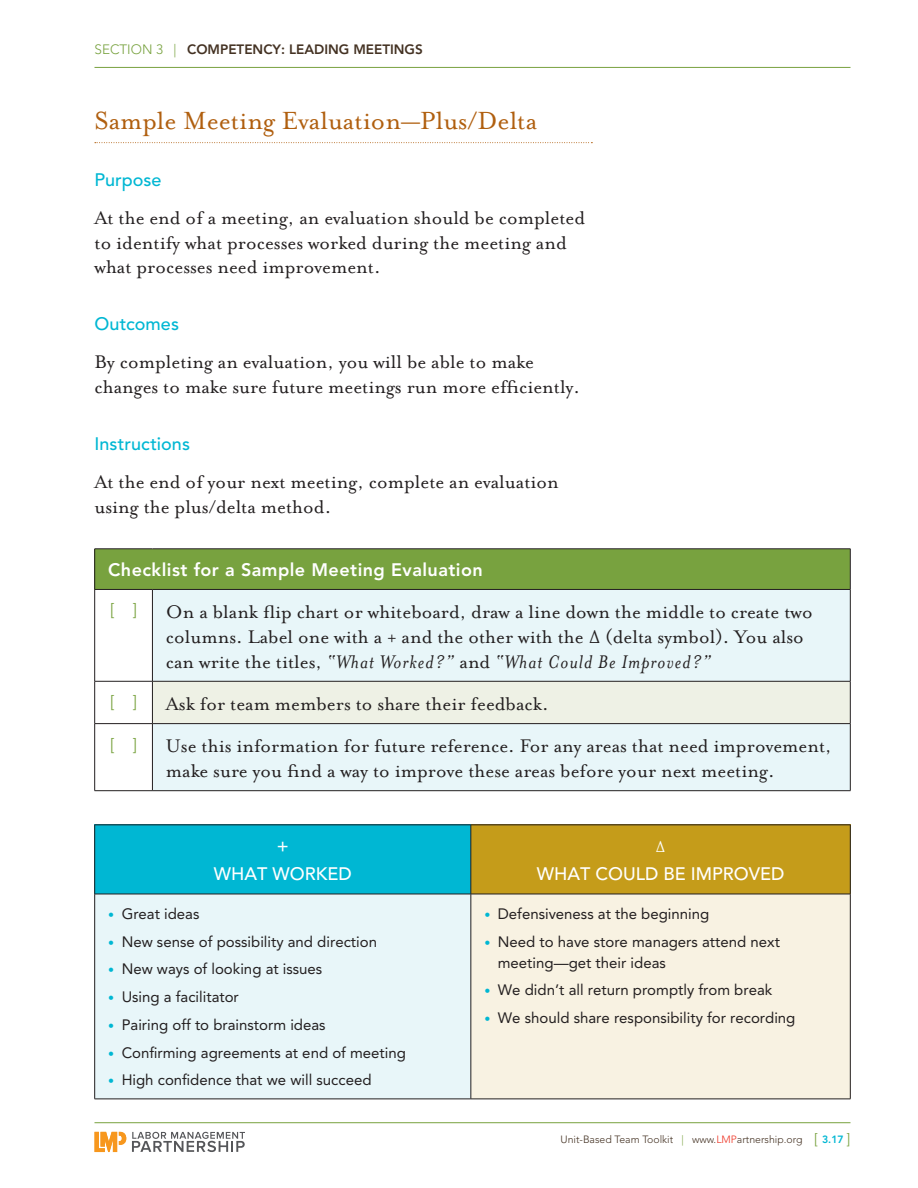
<style>
.page{position:relative;width:918px;height:1188px;background:#fff}
.page>*{position:absolute;margin:0;border:0;box-sizing:border-box;transform-origin:0 0}
.t1{font:28.5px "Mrs Eaves Roman";color:#b05f0f}
.t2{font:21px/24.8px "Mrs Eaves Roman";color:#231f20}
.t3{font:italic 21px "Mrs Eaves";letter-spacing:.05em;color:#231f20}
.t4{font:800 18px "Avenir";letter-spacing:.025em;color:#fff}
.t5{font:500 18px/28.3px "Avenir";color:#fff;text-align:center}
.t6{font:500 18px "Avenir";color:#00b7d3}
.t7{font:18px "Mrs Eaves Roman";color:#fff}
.t8{font:300 16.5px "Helvetica Neue LT Std";color:#78a23f}
.t9{font:15px/21px "Avenir";color:#231f20}
.t10{font:800 13.5px "Avenir";color:#443223}
.t11{font:300 10.5px "Avenir LT Std";color:#443223}
.s1{font-family:"Avenir LT Std";font-weight:300;color:#78a23f}
.s2{font-family:"Mrs Eaves Roman";font-style:normal}
.s3{font-weight:500;font-size:12px;color:#00b7d3}
.s4{color:#78a23f}
.s5{color:#ee3424}
.s6{font-size:15px;color:#78a23f}
.s7{font-family:"Avenir";font-weight:800;color:#00b7d3}
</style>
<div class="page">
<hr style="left:94px;top:67px;width:756px;height:1px;background:#78a23f">
<hr style="left:94px;top:1122px;width:756px;height:1px;background:#78a23f">
<svg style="left:132px;top:1132px;width:113px;height:20px"></svg>
<svg style="left:94px;top:1132px;width:32px;height:20px"></svg>
<svg style="left:95px;top:142px;width:497px;height:1px"></svg>
<div style="left:95px;top:549px;width:755px;height:40px;background:#78a23f"></div>
<svg style="left:95px;top:590px;width:57px;height:200px"></svg>
<div style="left:153px;top:590px;width:697px;height:200px;background:#e8f6f9"></div>
<div style="left:152px;top:681px;width:698px;height:43px;background:#eef1e5"></div>
<hr style="left:94px;top:549px;width:58px;height:1px;background:#231f20">
<hr style="left:94px;top:549px;width:1px;height:40px;background:#231f20">
<hr style="left:152px;top:549px;width:698px;height:1px;background:#231f20">
<hr style="left:850px;top:549px;width:1px;height:40px;background:#231f20">
<hr style="left:94px;top:589px;width:58px;height:1px;background:#231f20">
<hr style="left:94px;top:590px;width:1px;height:91px;background:#231f20">
<hr style="left:152px;top:589px;width:698px;height:1px;background:#231f20">
<hr style="left:152px;top:590px;width:1px;height:91px;background:#231f20">
<hr style="left:850px;top:590px;width:1px;height:91px;background:#231f20">
<hr style="left:94px;top:681px;width:58px;height:1px;background:#231f20">
<hr style="left:94px;top:681px;width:1px;height:42px;background:#231f20">
<hr style="left:152px;top:681px;width:698px;height:1px;background:#231f20">
<hr style="left:152px;top:681px;width:1px;height:42px;background:#231f20">
<hr style="left:850px;top:681px;width:1px;height:42px;background:#231f20">
<hr style="left:94px;top:723px;width:58px;height:1px;background:#231f20">
<hr style="left:94px;top:724px;width:1px;height:67px;background:#231f20">
<hr style="left:152px;top:723px;width:698px;height:1px;background:#231f20">
<hr style="left:152px;top:724px;width:1px;height:67px;background:#231f20">
<hr style="left:850px;top:724px;width:1px;height:67px;background:#231f20">
<hr style="left:94px;top:790px;width:58px;height:1px;background:#231f20">
<hr style="left:152px;top:790px;width:698px;height:1px;background:#231f20">
<div style="left:95px;top:825px;width:376px;height:69px;background:#00b7d3"></div>
<div style="left:471px;top:825px;width:379px;height:69px;background:#c59c1a"></div>
<div style="left:95px;top:894px;width:376px;height:205px;background:#e8f6f9"></div>
<div style="left:471px;top:894px;width:379px;height:205px;background:#f8f2e2"></div>
<hr style="left:94px;top:825px;width:377px;height:1px;background:#231f20">
<hr style="left:94px;top:825px;width:1px;height:69px;background:#231f20">
<hr style="left:471px;top:825px;width:380px;height:1px;background:#231f20">
<hr style="left:471px;top:825px;width:1px;height:69px;background:#231f20">
<hr style="left:850px;top:825px;width:1px;height:69px;background:#231f20">
<hr style="left:94px;top:894px;width:377px;height:1px;background:#231f20">
<hr style="left:94px;top:894px;width:1px;height:205px;background:#231f20">
<hr style="left:471px;top:894px;width:380px;height:1px;background:#231f20">
<hr style="left:471px;top:894px;width:1px;height:205px;background:#231f20">
<hr style="left:850px;top:894px;width:1px;height:205px;background:#231f20">
<hr style="left:94px;top:1099px;width:377px;height:1px;background:#231f20">
<hr style="left:471px;top:1099px;width:380px;height:1px;background:#231f20">
<p class="t10" style="left:94px;top:41px;width:330px"><span class="s1">SECTION 3 |</span> COMPETENCY: LEADING MEETINGS</p>
<h1 class="t1" style="left:94px;top:105px;width:444px">Sample Meeting Evaluation—Plus/Delta</h1>
<p class="t6" style="left:94px;top:169px;width:69px">Purpose</p>
<p class="t2" style="left:94px;top:205px;width:492px">At the end of a meeting, an evaluation should be completed to identify what processes worked during the meeting and what processes need improvement.</p>
<p class="t6" style="left:94px;top:313px;width:86px">Outcomes</p>
<p class="t2" style="left:94px;top:350px;width:487px">By completing an evaluation, you will be able to make changes to make sure future meetings run more efficiently.</p>
<p class="t6" style="left:94px;top:433px;width:97px">Instructions</p>
<p class="t2" style="left:94px;top:470px;width:466px">At the end of your next meeting, complete an evaluation using the plus/delta method.</p>
<p class="t4" style="left:108px;top:559px;width:376px">Checklist for a Sample Meeting Evaluation</p>
<p class="t8" style="left:110px;top:600px;width:29px">[ ]</p>
<p class="t2" style="left:166px;top:600px;width:648px">On a blank flip chart or whiteboard, draw a line down the middle to create two columns. Label one with a + and the other with the Δ (delta symbol). You also</p>
<p class="t3" style="left:166px;top:650px;width:546px"><span class="s2">can write the titles,</span> “What Worked?” <span class="s2">and</span> “What Could Be Improved?”</p>
<p class="t8" style="left:110px;top:691px;width:29px">[ ]</p>
<p class="t2" style="left:166px;top:692px;width:384px">Ask for team members to share their feedback.</p>
<p class="t8" style="left:110px;top:734px;width:29px">[ ]</p>
<p class="t2" style="left:166px;top:734px;width:667px">Use this information for future reference. For any areas that need improvement, make sure you find a way to improve these areas before your next meeting.</p>
<p class="t5" style="left:214px;top:832px;width:139px">+<br>WHAT WORKED</p>
<p class="t7" style="left:656px;top:837px;width:12px">∆</p>
<p class="t5" style="left:537px;top:861px;width:249px">WHAT COULD BE IMPROVED</p>
<p class="t9" style="left:108px;top:903px;width:93px"><span class="s3">•</span> Great ideas</p>
<p class="t9" style="left:108px;top:931px;width:270px"><span class="s3">•</span> New sense of possibility and direction</p>
<p class="t9" style="left:108px;top:959px;width:216px"><span class="s3">•</span> New ways of looking at issues</p>
<p class="t9" style="left:108px;top:986px;width:132px"><span class="s3">•</span> Using a facilitator</p>
<p class="t9" style="left:108px;top:1014px;width:219px"><span class="s3">•</span> Pairing off to brainstorm ideas</p>
<p class="t9" style="left:108px;top:1042px;width:299px"><span class="s3">•</span> Confirming agreements at end of meeting</p>
<p class="t9" style="left:108px;top:1070px;width:265px"><span class="s3">•</span> High confidence that we will succeed</p>
<p class="t9" style="left:484px;top:903px;width:226px"><span class="s3">•</span> Defensiveness at the beginning</p>
<p class="t9" style="left:498px;top:931px;width:284px;text-indent:-14px"><span class="s3">•</span> Need to have store managers attend next meeting—get their ideas</p>
<p class="t9" style="left:484px;top:980px;width:290px"><span class="s3">•</span> We didn’t all return promptly from break</p>
<p class="t9" style="left:484px;top:1007px;width:313px"><span class="s3">•</span> We should share responsibility for recording</p>
<p class="t11" style="left:561px;top:1133px;width:291px">Unit-Based Team Toolkit <span class="s4">|</span> www.<span class="s5">LMP</span>artnership.org <span class="s6">[</span> <span class="s7">3.17</span> <span class="s6">]</span></p>
</div>
